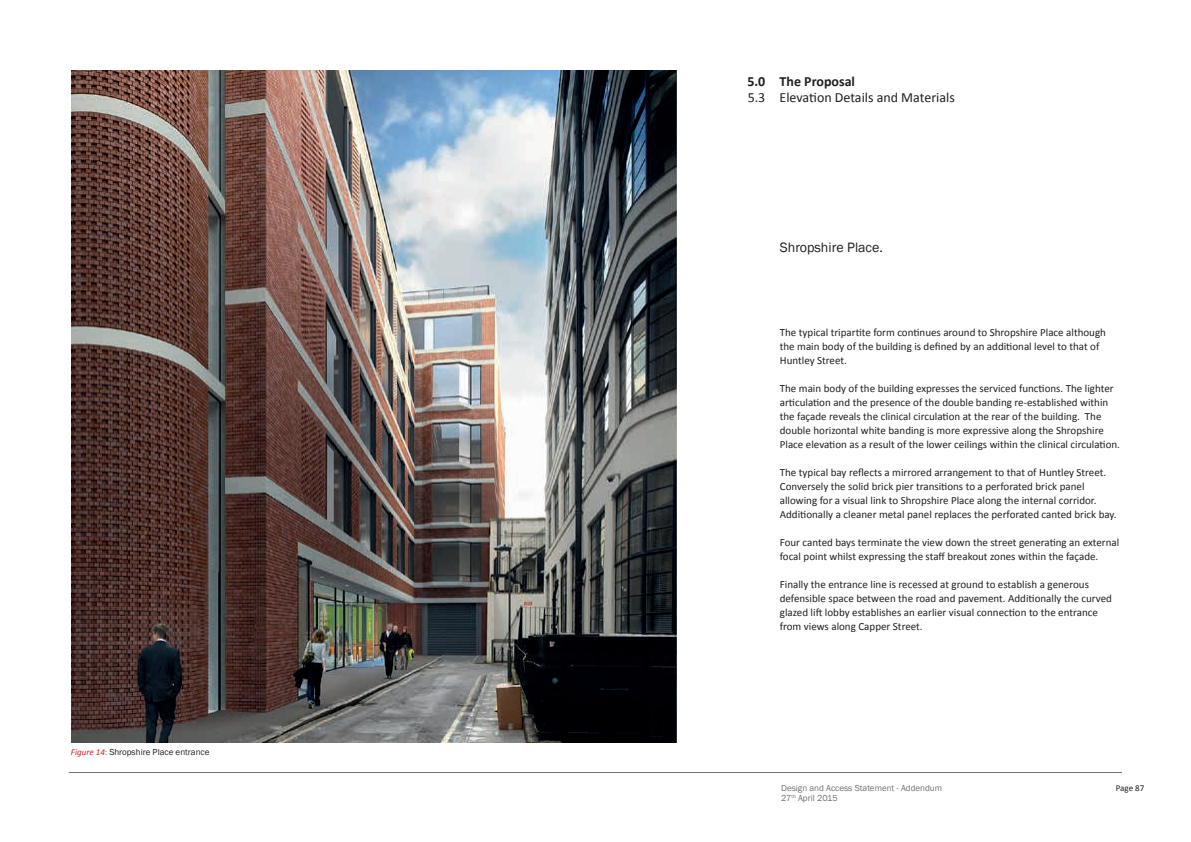
<style>
.page{position:relative;width:1191px;height:842px;background:#fff}
.page>*{position:absolute;margin:0;border:0;box-sizing:border-box;transform-origin:0 0}
.t1{font:14px "Calibri";color:#231f20}
.t2{font:14px "Franklin Gothic";color:#231f20}
.t3{font:700 14px "Calibri";color:#231f20}
.t4{font:11px/14px "Calibri";color:#231f20}
.t5{font:9px/10.8px "Franklin Gothic";color:#717074}
.t6{font:9px "Franklin Gothic";color:#231f20}
.t7{font:9px "Calibri";letter-spacing:-.005em;color:#231f20}
.s1{font-family:"Calibri";font-style:italic;color:#d1232a}
.s2{font-family:"Calibri";color:#d1232a}
</style>
<div class="page">
<hr style="left:69px;top:772px;width:1053px;height:1px;background:#717074">
<img style="left:71px;top:71px;width:606px;height:672px">
<p class="t6" style="left:71px;top:746px;width:140px"><span class="s1">Figure 14</span><span class="s2">:</span> Shropshire Place entrance</p>
<p class="t3" style="left:747px;top:72px;width:19px">5.0</p>
<p class="t1" style="left:747px;top:89px;width:19px">5.3</p>
<p class="t3" style="left:779px;top:72px;width:77px">The Proposal</p>
<p class="t1" style="left:779px;top:89px;width:177px">Elevation Details and Materials</p>
<p class="t2" style="left:780px;top:239px;width:105px">Shropshire Place.</p>
<p class="t4" style="left:780px;top:326px;width:328px">The typical tripartite form continues around to Shropshire Place although the main body of the building is defined by an additional level to that of<br>Huntley Street.</p>
<p class="t4" style="left:780px;top:382px;width:342px">The main body of the building expresses the serviced functions. The lighter articulation and the presence of the double banding re-established within the façade reveals the clinical circulation at the rear of the building. The double horizontal white banding is more expressive along the Shropshire Place elevation as a result of the lower ceilings within the clinical circulation.</p>
<p class="t4" style="left:780px;top:466px;width:338px">The typical bay reflects a mirrored arrangement to that of Huntley Street.<br>Conversely the solid brick pier transitions to a perforated brick panel allowing for a visual link to Shropshire Place along the internal corridor.<br>Additionally a cleaner metal panel replaces the perforated canted brick bay.</p>
<p class="t4" style="left:780px;top:536px;width:341px">Four canted bays terminate the view down the street generating an external focal point whilst expressing the staff breakout zones within the façade.</p>
<p class="t4" style="left:780px;top:578px;width:334px">Finally the entrance line is recessed at ground to establish a generous defensible space between the road and pavement. Additionally the curved glazed lift lobby establishes an earlier visual connection to the entrance from views along Capper Street.</p>
<p class="t5" style="left:781px;top:782px;width:162px">Design and Access Statement - Addendum<br>27<sup>th</sup> April 2015</p>
<p class="t7" style="left:1115px;top:782px;width:30px">Page 87</p>
</div>
